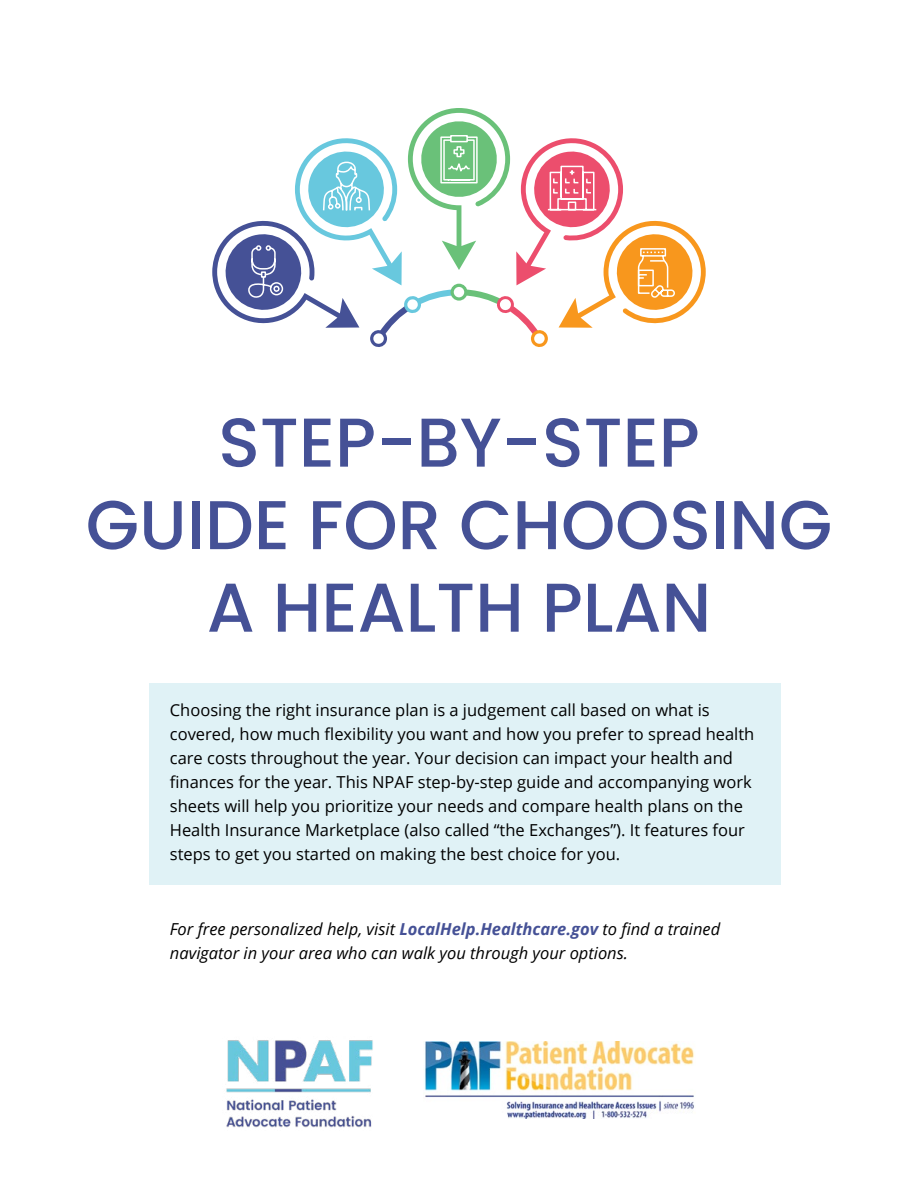
<style>
.page{position:relative;width:918px;height:1188px;background:#fff}
.page>*{position:absolute;margin:0;border:0;box-sizing:border-box;transform-origin:0 0}
.t1{font:500 69px/82.5px "Poppins";color:#455196;text-align:center}
.t2{font:16.5px/24px "Open Sans";color:#000}
.t3{font:italic 16.5px/24px "Open Sans";color:#000}
.s1{font-weight:700;color:#455196}
</style>
<div class="page">
<div style="left:149px;top:683px;width:632px;height:202px;background:#e0f2f6"></div>
<svg style="left:212px;top:108px;width:494px;height:239px"></svg>
<img style="left:424px;top:1041px;width:270px;height:77px">
<img style="left:226px;top:1040px;width:147px;height:88px">
<h1 class="t1" style="left:86px;top:402px;width:748px">STEP-BY-STEP<br>GUIDE FOR CHOOSING<br>A HEALTH PLAN</h1>
<p class="t2" style="left:170px;top:698px;width:586px">Choosing the right insurance plan is a judgement call based on what is covered, how much flexibility you want and how you prefer to spread health care costs throughout the year. Your decision can impact your health and finances for the year. This NPAF step-by-step guide and accompanying work sheets will help you prioritize your needs and compare health plans on the Health Insurance Marketplace (also called “the Exchanges”). It features four steps to get you started on making the best choice for you.</p>
<p class="t3" style="left:170px;top:917px;width:552px">For free personalized help, visit <span class="s1">LocalHelp.Healthcare.gov</span> to find a trained navigator in your area who can walk you through your options.</p>
</div>
